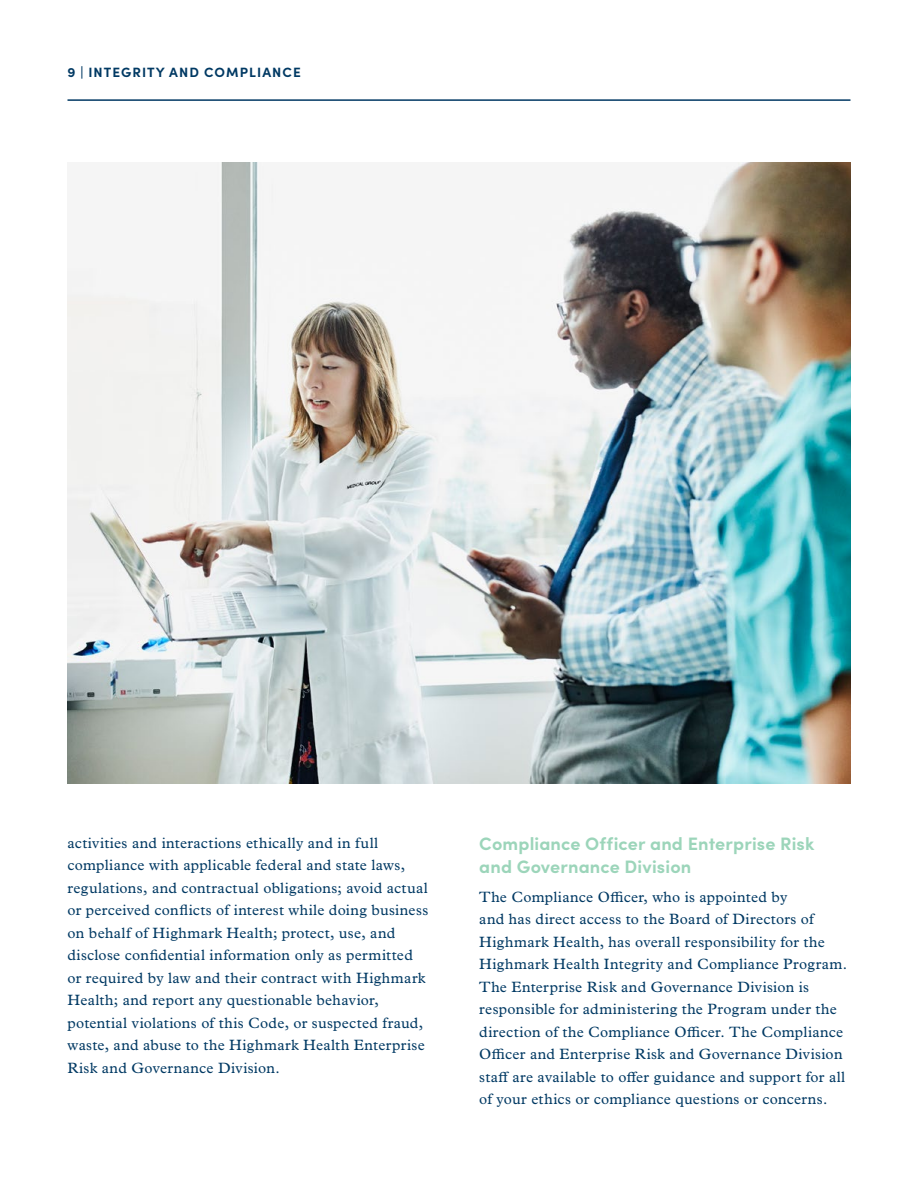
<style>
.page{position:relative;width:918px;height:1188px;background:#fff}
.page>*{position:absolute;margin:0;border:0;box-sizing:border-box;transform-origin:0 0}
.t1{font:700 18px/22.5px "Sofia Pro";letter-spacing:.01em;color:#9cd5ba}
.t2{font:15px/22.5px "Plantin MT Pro";letter-spacing:.02em;color:#003963}
.t3{font:700 13.5px "Sofia Pro";letter-spacing:.08em;color:#003963}
</style>
<div class="page">
<hr style="left:68px;top:99px;width:782px;height:2px;background:#003963">
<hr style="left:917px;top:0;width:1px;height:1188px;background:#28b5e9">
<img style="left:68px;top:162px;width:782px;height:621px">
<p class="t3" style="left:68px;top:62px;width:54px">9 | Integri</p>
<p class="t3" style="left:147px;top:62px;width:78px">ty and Complia</p>
<p class="t3" style="left:272px;top:62px;width:20px">nce</p>
<p class="t2" style="left:68px;top:831px;width:362px">activities and interactions ethically and in full compliance with applicable federal and state laws, regulations, and contractual obligations; avoid actual or perceived conflicts of interest while doing business on behalf of Highmark Health; protect, use, and disclose confidential information only as permitted or required by law and their contract with Highmark Health; and report any questionable behavior, potential violations of this Code, or suspected fraud, waste, and abuse to the Highmark Health Enterprise Risk and Governance Division.</p>
<p class="t1" style="left:479px;top:831px;width:337px">Compliance Officer and Enterprise Risk and Governance Division</p>
<p class="t2" style="left:479px;top:886px;width:369px">The Compliance Officer, who is appointed by<br>and has direct access to the Board of Directors of Highmark Health, has overall responsibility for the Highmark Health Integrity and Compliance Program.<br>The Enterprise Risk and Governance Division is responsible for administering the Program under the direction of the Compliance Officer. The Compliance Officer and Enterprise Risk and Governance Division staff are available to offer guidance and support for all of your ethics or compliance questions or concerns.</p>
</div>
